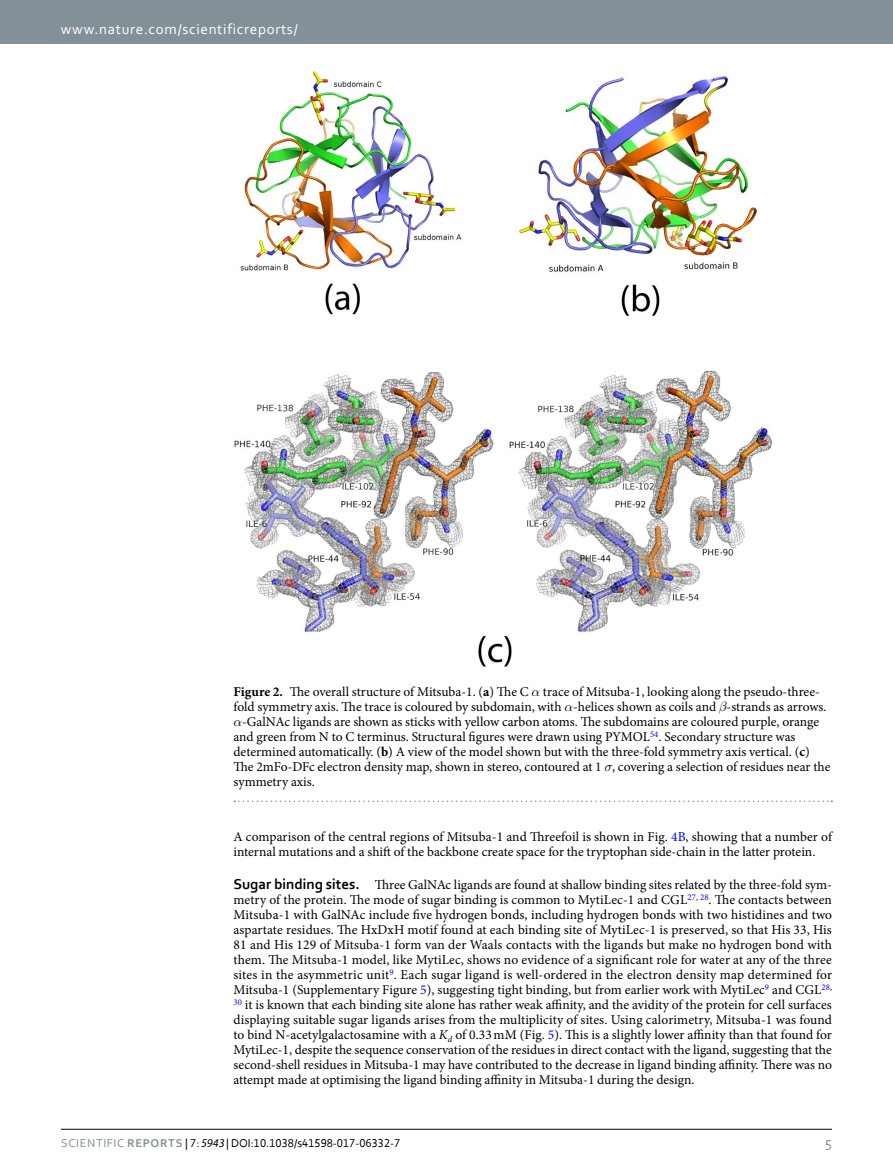
<style>
.page{position:relative;width:893px;height:1174px;background:#fff}
.page>*{position:absolute;margin:0;border:0;box-sizing:border-box;transform-origin:0 0}
.t1{font:15px "Corbel 2";letter-spacing:.045em;color:#fff}
.t2{font:15px "Corbel 2";color:#839097}
.t3{font:13.5px/15px "Minion Pro";color:#000}
.t4{font:12px "Corbel";color:#000}
.s1{font-weight:700}
.s2{color:#00f}
.s3{font-family:"Corbel";font-weight:700;font-size:15px}
.s4{font-style:italic}
.s5{font-family:"Corbel 2";color:#839097}
.s6{font-family:"Corbel Bold 2";color:#839097}
.s7{font-family:"Myriad Pro";font-style:italic}
</style>
<div class="page">
<div style="left:0;top:0;width:893px;height:43px;background:#839097"></div>
<hr style="left:61px;top:1129px;width:771px;height:1px;background:#000">
<img style="left:234px;top:71px;width:539px;height:596px">
<svg style="left:234px;top:800px;width:598px;height:2px"></svg>
<p class="t1" style="left:61px;top:19px;width:238px">www.nature.com/scientificreports/</p>
<p class="t3" style="left:233px;top:684px;width:588px"><span class="s1">Figure 2.</span> The overall structure of Mitsuba-1. (<span class="s1">a</span>) The C trace of Mitsuba-1, looking along the pseudo-three-</p>
<p class="t3" style="left:233px;top:699px;width:595px">fold symmetry axis. The trace is coloured by subdomain, with -helices shown as coils and -strands as arrows.</p>
<p class="t3" style="left:242px;top:714px;width:579px">-GalNAc ligands are shown as sticks with yellow carbon atoms. The subdomains are coloured purple, orange</p>
<p class="t3" style="left:233px;top:729px;width:564px">and green from N to C terminus. Structural figures were drawn using PYMOL<sup>54</sup>. Secondary structure was</p>
<p class="t3" style="left:233px;top:744px;width:578px">determined automatically. (<span class="s1">b</span>) A view of the model shown but with the three-fold symmetry axis vertical. (<span class="s1">c</span>)</p>
<p class="t3" style="left:233px;top:759px;width:598px">The 2mFo-DFc electron density map, shown in stereo, contoured at 1 , covering a selection of residues near the</p>
<p class="t3" style="left:233px;top:774px;width:83px">symmetry axis.</p>
<p class="t3" style="left:233px;top:829px;width:600px">A comparison of the central regions of Mitsuba-1 and Threefoil is shown in Fig. <span class="s2">4B</span>, showing that a number of internal mutations and a shift of the backbone create space for the tryptophan side-chain in the latter protein.</p>
<p class="t3" style="left:233px;top:877px;width:600px;text-align:justify"><span class="s3">Sugar binding sites.</span> Three GalNAc ligands are found at shallow binding sites related by the three-fold sym&shy;metry of the protein. The mode of sugar binding is common to MytiLec-1 and CGL<sup>27</sup><sup>,</sup> <sup>28</sup>. The contacts between Mitsuba-1 with GalNAc include five hydrogen bonds, including hydrogen bonds with two histidines and two aspartate residues. The HxDxH motif found at each binding site of MytiLec-1 is preserved, so that His 33, His 81 and His 129 of Mitsuba-1 form van der Waals contacts with the ligands but make no hydrogen bond with them. The Mitsuba-1 model, like MytiLec, shows no evidence of a significant role for water at any of the three sites in the asymmetric unit<sup>9</sup>. Each sugar ligand is well-ordered in the electron density map determined for Mitsuba-1 (Supplementary Figure <span class="s2">5</span>), suggesting tight binding, but from earlier work with MytiLec<sup>9</sup> and CGL<sup>28</sup><sup>, </sup><sup>30</sup> it is known that each binding site alone has rather weak affinity, and the avidity of the protein for cell surfaces displaying suitable sugar ligands arises from the multiplicity of sites. Using calorimetry, Mitsuba-1 was found to bind N-acetylgalactosamine with a <span class="s4">K</span><sub>d</sub> of 0.33mM (Fig. <span class="s2">5</span>). This is a slightly lower affinity than that found for MytiLec-1, despite the sequence conservation of the residues in direct contact with the ligand, suggesting that the second-shell residues in Mitsuba-1 may have contributed to the decrease in ligand binding affinity. There was no attempt made at optimising the ligand binding affinity in Mitsuba-1 during the design.</p>
<p class="t4" style="left:61px;top:1135px;width:341px"><span class="s5">Scientific</span> <span class="s6">REPOrTs</span> | 7: <span class="s7">5943</span> | DOI:10.1038/s41598-017-06332-7</p>
<p class="t2" style="left:825px;top:1132px;width:9px">5</p>
</div>
